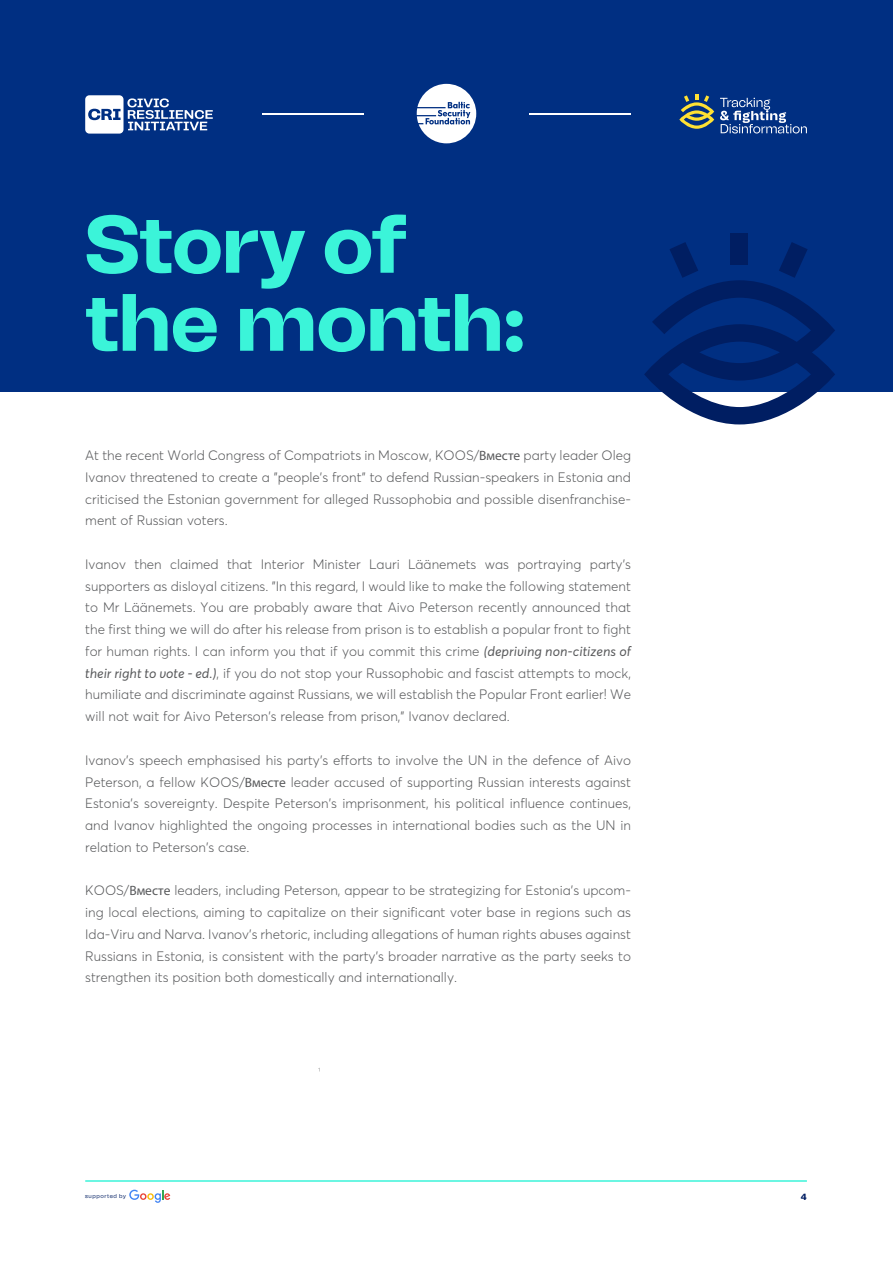
<style>
.page{position:relative;width:893px;height:1263px;background:#fff}
.page>*{position:absolute;margin:0;border:0;box-sizing:border-box;transform-origin:0 0}
.t1{font:800 81px/78px "Tomato Grotesk";color:#3bf4d9}
.t2{font:300 13.5px/21.8px "Averta";color:#58595b;text-align:justify}
.t3{font:800 9px "Tomato Grotesk";color:#001e62}
.t4{font:5.7px "Tomato Grotesk";letter-spacing:.1em;color:#001e62}
.s1{font-family:"Myriad Pro";font-weight:400}
.s2{font-weight:400;font-style:italic}
</style>
<div class="page">
<div style="left:0;top:0;width:893px;height:392px;background:#002f82"></div>
<hr style="left:85px;top:1180px;width:722px;height:2px;background:#3bf4d9">
<hr style="left:262px;top:113px;width:102px;height:1px;background:#fff">
<hr style="left:529px;top:113px;width:102px;height:1px;background:#fff">
<svg style="left:417px;top:84px;width:59px;height:59px"></svg>
<svg style="left:85px;top:95px;width:128px;height:39px"></svg>
<svg style="left:720px;top:98px;width:87px;height:35px"></svg>
<svg style="left:679px;top:94px;width:35px;height:35px"></svg>
<div style="left:731px;top:233px;width:17px;height:32px;background:#001e62"></div>
<svg style="left:644px;top:242px;width:191px;height:182px"></svg>
<svg style="left:129px;top:1190px;width:41px;height:13px"></svg>
<h1 class="t1" style="left:85px;top:206px;width:442px">Story of the month:</h1>
<p class="t2" style="left:85px;top:444px;width:547px">At the recent World Congress of Compatriots in Moscow, KOOS/<span class="s1">Вместе</span> party leader Oleg Ivanov threatened to create a "people's front" to defend Russian-speakers in Estonia and criticised the Estonian government for alleged Russophobia and possible disenfranchise&shy;ment of Russian voters.</p>
<p class="t2" style="left:85px;top:553px;width:547px">Ivanov then claimed that Interior Minister Lauri Läänemets was portraying party’s supporters as disloyal citizens. "In this regard, I would like to make the following statement to Mr Läänemets. You are probably aware that Aivo Peterson recently announced that the first thing we will do after his release from prison is to establish a popular front to fight for human rights. I can inform you that if you commit this crime <span class="s2">(depriving non-citizens of their right to vote - ed.)</span>, if you do not stop your Russophobic and fascist attempts to mock, humiliate and discriminate against Russians, we will establish the Popular Front earlier! We will not wait for Aivo Peterson's release from prison," Ivanov declared.</p>
<p class="t2" style="left:85px;top:749px;width:547px">Ivanov's speech emphasised his party's efforts to involve the UN in the defence of Aivo Peterson, a fellow KOOS/<span class="s1">Вместе</span> leader accused of supporting Russian interests against Estonia's sovereignty. Despite Peterson's imprisonment, his political influence continues, and Ivanov highlighted the ongoing processes in international bodies such as the UN in relation to Peterson's case.</p>
<p class="t2" style="left:85px;top:879px;width:547px">KOOS/<span class="s1">Вместе</span> leaders, including Peterson, appear to be strategizing for Estonia's upcom&shy;ing local elections, aiming to capitalize on their significant voter base in regions such as Ida-Viru and Narva. Ivanov's rhetoric, including allegations of human rights abuses against Russians in Estonia, is consistent with the party's broader narrative as the party seeks to strengthen its position both domestically and internationally.</p>
<p class="t4" style="left:85px;top:1192px;width:42px">supported by</p>
<p class="t3" style="left:801px;top:1191px;width:7px">4</p>
</div>
